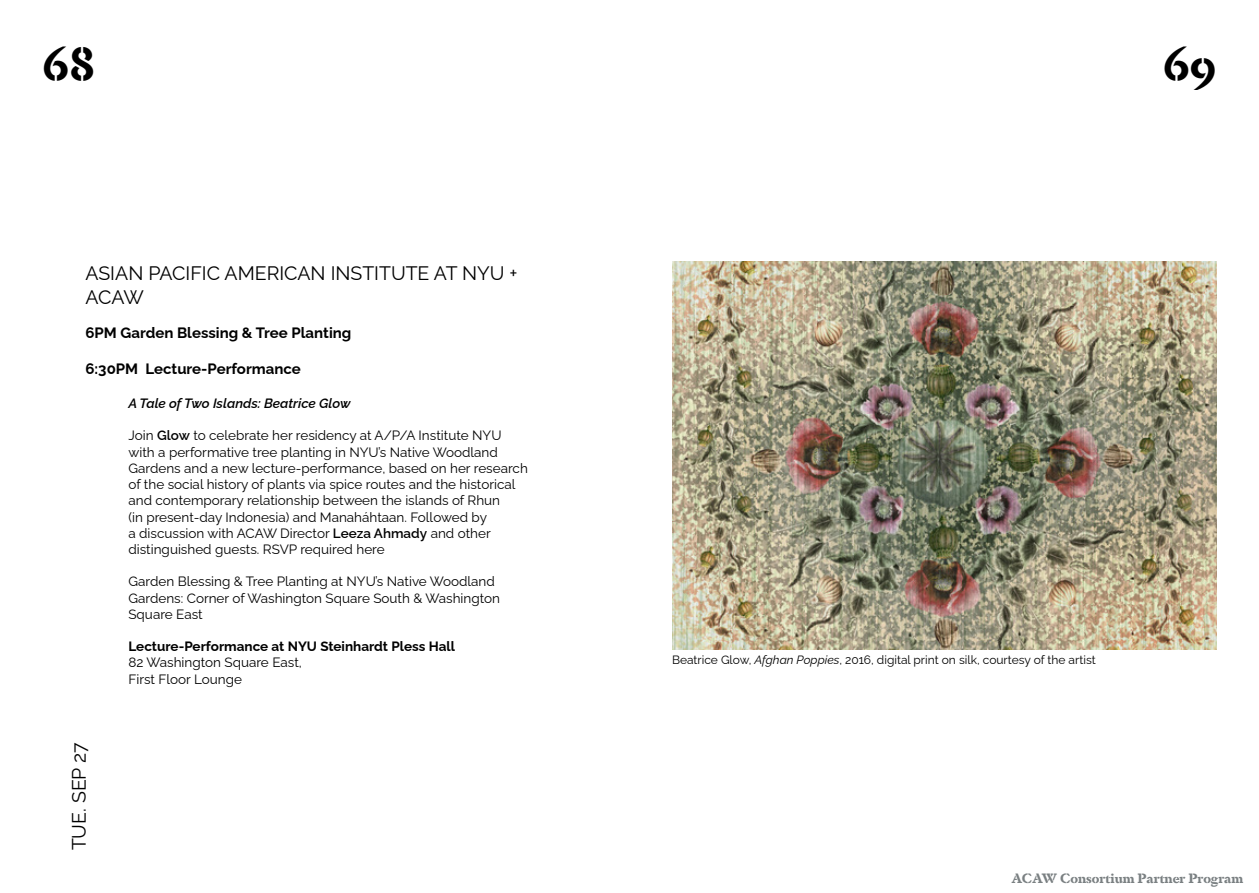
<style>
.page{position:relative;width:1259px;height:893px;background:#fff}
.page>*{position:absolute;margin:0;border:0;box-sizing:border-box;transform-origin:0 0}
.t1{font:700 46.5px "Dapifer Stencil";color:#000}
.t2{font:19.5px/23.4px "Raleway";color:#000}
.t3{font:700 15px "Raleway";color:#000}
.t4{font:13.5px/16.2px "Raleway";color:#000}
.t5{font:700 13.5px "Raleway";color:#000}
.t6{font:italic 600 13.5px "Raleway";color:#000}
.t7{font:700 13.5px "Dapifer Stencil";color:#7a8082}
.t8{font:12px "Raleway";color:#000}
.s1{font-weight:600}
.s2{font-style:italic}
</style>
<div class="page">
<img style="left:672px;top:262px;width:544px;height:388px">
<h1 class="t1" style="left:43px;top:29px;width:54px">68</h1>
<h1 class="t1" style="left:1163px;top:29px;width:55px">69</h1>
<h2 class="t2" style="left:85px;top:260px;width:433px">ASIAN PACIFIC AMERICAN INSTITUTE AT NYU +<br>ACAW</h2>
<p class="t3" style="left:85px;top:321px;width:267px">6PM Garden Blessing &amp; Tree Planting</p>
<p class="t3" style="left:85px;top:357px;width:217px">6:30PM Lecture-Performance</p>
<p class="t6" style="left:128px;top:393px;width:224px">A Tale of Two Islands: Beatrice Glow</p>
<p class="t4" style="left:128px;top:426px;width:401px">Join <span class="s1">Glow</span> to celebrate her residency at A/P/A Institute NYU with a performative tree planting in NYU’s Native Woodland Gardens and a new lecture-performance, based on her research of the social history of plants via spice routes and the historical and contemporary relationship between the islands of Rhun<br>(in present-day Indonesia) and Manaháhtaan. Followed by<br>a discussion with ACAW Director <span class="s1">Leeza Ahmady</span> and other distinguished guests. RSVP required here</p>
<p class="t4" style="left:128px;top:572px;width:373px">Garden Blessing &amp; Tree Planting at NYU’s Native Woodland<br>Gardens: Corner of Washington Square South &amp; Washington<br>Square East</p>
<p class="t5" style="left:128px;top:636px;width:328px">Lecture-Performance at NYU Steinhardt Pless Hall</p>
<p class="t4" style="left:128px;top:653px;width:175px">82 Washington Square East,<br>First Floor Lounge</p>
<h2 class="t2" style="left:65px;top:850px;width:110px;rotate:-90deg">TUE. SEP 27</h2>
<p class="t8" style="left:672px;top:650px;width:425px">Beatrice Glow, <span class="s2">Afghan Poppies</span>, 2016, digital print on silk, courtesy of the artist</p>
<p class="t7" style="left:1011px;top:868px;width:233px">ACAW Consortium Partner Program</p>
</div>
